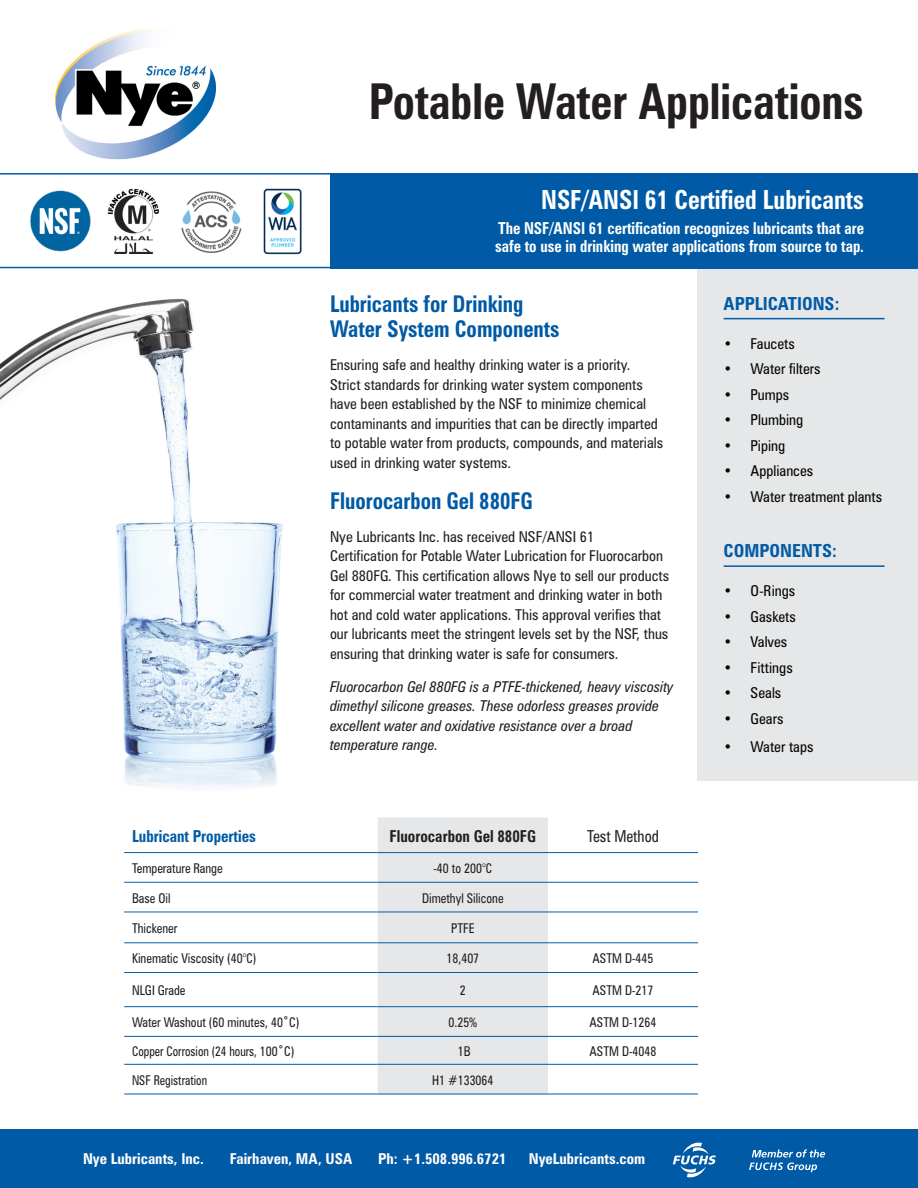
<style>
.page{position:relative;width:918px;height:1188px;background:#fff}
.page>*{position:absolute;margin:0;border:0;box-sizing:border-box;transform-origin:0 0}
.t1{font:700 condensed 49.5px "Zurich BT";color:#231f20;scale:.91 1}
.t2{font:700 condensed 26.4px "Zurich BT";color:#fff;scale:.91 1}
.t3{font:700 condensed 23.1px "Zurich BT";color:#015aa5;scale:.91 1}
.t4{font:700 condensed 18px "Zurich BT";color:#015aa5}
.t5{font:700 condensed 16.5px/18px "Zurich BT";color:#fff;scale:.91 1}
.t6{font:700 condensed 16.5px "Zurich BT";color:#231f20;scale:.92 1}
.t7{font:700 condensed 16.5px "Zurich BT";color:#015aa5;scale:.92 1}
.t8{font:condensed 16.5px "Zurich BT";color:#231f20;scale:.92 1}
.t9{font:condensed 15px/19.5px "Zurich BT";color:#231f20}
.t10{font:italic condensed 15px/19.5px "Zurich BT";color:#231f20}
.t11{font:condensed 15px "Zurich BT";color:#040503}
.t12{font:700 condensed 15px "Zurich BT";color:#fff}
.t13{font:condensed 13.5px "Zurich BT";color:#231f20;scale:.92 1}
.t14{font:condensed 13.5px "Zurich BT";color:#231f20;scale:.87 1}
</style>
<div class="page">
<img style="left:0;top:298px;width:283px;height:492px">
<div style="left:698px;top:187px;width:220px;height:594px;background:#e6e7e9"></div>
<hr style="left:724px;top:318px;width:161px;height:1px;background:#015aa5">
<hr style="left:724px;top:565px;width:161px;height:2px;background:#015aa5">
<div style="left:378px;top:817px;width:170px;height:277px;background:#e6e7e9"></div>
<hr style="left:124px;top:852px;width:254px;height:1px;background:#015dab">
<hr style="left:378px;top:852px;width:170px;height:1px;background:#015dab">
<hr style="left:548px;top:852px;width:150px;height:1px;background:#015dab">
<hr style="left:124px;top:882px;width:254px;height:1px;background:#015dab">
<hr style="left:378px;top:882px;width:170px;height:1px;background:#015dab">
<hr style="left:548px;top:882px;width:150px;height:1px;background:#015dab">
<hr style="left:124px;top:912px;width:254px;height:1px;background:#015dab">
<hr style="left:378px;top:912px;width:170px;height:1px;background:#015dab">
<hr style="left:548px;top:912px;width:150px;height:1px;background:#015dab">
<hr style="left:124px;top:943px;width:254px;height:1px;background:#015dab">
<hr style="left:378px;top:943px;width:170px;height:1px;background:#015dab">
<hr style="left:548px;top:943px;width:150px;height:1px;background:#015dab">
<hr style="left:124px;top:972px;width:254px;height:1px;background:#015dab">
<hr style="left:378px;top:972px;width:170px;height:1px;background:#015dab">
<hr style="left:548px;top:972px;width:150px;height:1px;background:#015dab">
<hr style="left:124px;top:1006px;width:254px;height:1px;background:#015dab">
<hr style="left:378px;top:1006px;width:170px;height:1px;background:#015dab">
<hr style="left:548px;top:1006px;width:150px;height:1px;background:#015dab">
<hr style="left:124px;top:1036px;width:254px;height:1px;background:#015aa5">
<hr style="left:378px;top:1036px;width:170px;height:1px;background:#015aa5">
<hr style="left:548px;top:1036px;width:150px;height:1px;background:#015aa5">
<hr style="left:124px;top:1064px;width:254px;height:1px;background:#015aa5">
<hr style="left:378px;top:1064px;width:170px;height:1px;background:#015aa5">
<hr style="left:548px;top:1064px;width:150px;height:1px;background:#015aa5">
<hr style="left:124px;top:1094px;width:254px;height:1px;background:#015aa5">
<hr style="left:378px;top:1094px;width:170px;height:1px;background:#015aa5">
<hr style="left:548px;top:1094px;width:150px;height:1px;background:#015aa5">
<div style="left:0;top:1130px;width:918px;height:58px;background:#015aa5"></div>
<div style="left:330px;top:173px;width:588px;height:95px;background:#015aa5"></div>
<svg style="left:0;top:173px;width:330px;height:95px"></svg>
<img style="left:55px;top:29px;width:161px;height:131px">
<img style="left:29px;top:188px;width:61px;height:65px">
<img style="left:108px;top:188px;width:52px;height:65px">
<img style="left:180px;top:191px;width:62px;height:64px">
<img style="left:261px;top:189px;width:41px;height:65px">
<svg style="left:673px;top:1143px;width:43px;height:34px"></svg>
<svg style="left:749px;top:1149px;width:76px;height:23px"></svg>
<p class="t1" style="left:369px;top:72px;width:545px">Potable Water Applications</p>
<p class="t2" style="left:541px;top:183px;width:356px">NSF/ANSI 61 Certified Lubricants</p>
<p class="t5" style="left:495px;top:219px;width:407px">The NSF/ANSI 61 certification recognizes lubricants that are safe to use in drinking water applications from source to tap.</p>
<p class="t3" style="left:330px;top:290px;width:214px">Lubricants for Drinking</p>
<p class="t3" style="left:330px;top:315px;width:254px">Water System Components</p>
<p class="t9" style="left:330px;top:355px;width:335px">Ensuring safe and healthy drinking water is a priority.<br>Strict standards for drinking water system components have been established by the NSF to minimize chemical contaminants and impurities that can be directly imparted to potable water from products, compounds, and materials used in drinking water systems.</p>
<p class="t3" style="left:330px;top:486px;width:224px">Fluorocarbon Gel 880FG</p>
<p class="t9" style="left:330px;top:526px;width:341px">Nye Lubricants Inc. has received NSF/ANSI 61<br>Certification for Potable Water Lubrication for Fluorocarbon Gel 880FG. This certification allows Nye to sell our products for commercial water treatment and drinking water in both hot and cold water applications. This approval verifies that our lubricants meet the stringent levels set by the NSF, thus ensuring that drinking water is safe for consumers.</p>
<p class="t10" style="left:330px;top:676px;width:345px">Fluorocarbon Gel 880FG is a PTFE-thickened, heavy viscosity dimethyl silicone greases. These odorless greases provide excellent water and oxidative resistance over a broad temperature range.</p>
<p class="t7" style="left:132px;top:826px;width:136px">Lubricant Properties</p>
<p class="t6" style="left:390px;top:826px;width:161px">Fluorocarbon Gel 880FG</p>
<p class="t8" style="left:587px;top:826px;width:79px">Test Method</p>
<p class="t13" style="left:132px;top:860px;width:100px">Temperature Range</p>
<p class="t13" style="left:434px;top:860px;width:65px">-40 to 200°C</p>
<p class="t13" style="left:132px;top:890px;width:43px">Base Oil</p>
<p class="t13" style="left:422px;top:890px;width:90px">Dimethyl Silicone</p>
<p class="t13" style="left:132px;top:920px;width:51px">Thickener</p>
<p class="t13" style="left:451px;top:920px;width:27px">PTFE</p>
<p class="t13" style="left:132px;top:950px;width:137px">Kinematic Viscosity (40°C)</p>
<p class="t13" style="left:447px;top:950px;width:37px">18,407</p>
<p class="t13" style="left:593px;top:950px;width:68px">ASTM D-445</p>
<p class="t13" style="left:132px;top:982px;width:60px">NLGI Grade</p>
<p class="t13" style="left:460px;top:982px;width:8px">2</p>
<p class="t13" style="left:593px;top:982px;width:68px">ASTM D-217</p>
<p class="t13" style="left:132px;top:1014px;width:183px">Water Washout (60 minutes, 40˚C)</p>
<p class="t13" style="left:448px;top:1014px;width:33px">0.25%</p>
<p class="t13" style="left:590px;top:1014px;width:74px">ASTM D-1264</p>
<p class="t14" style="left:132px;top:1043px;width:188px">Copper Corrosion (24 hours, 100˚C)</p>
<p class="t13" style="left:458px;top:1043px;width:15px">1B</p>
<p class="t13" style="left:590px;top:1043px;width:74px">ASTM D-4048</p>
<p class="t14" style="left:132px;top:1072px;width:88px">NSF Registration</p>
<p class="t13" style="left:432px;top:1072px;width:68px">H1 #133064</p>
<p class="t12" style="left:83px;top:1150px;width:122px">Nye Lubricants, Inc.</p>
<p class="t12" style="left:230px;top:1150px;width:124px">Fairhaven, MA, USA</p>
<p class="t12" style="left:378px;top:1150px;width:130px">Ph: +1.508.996.6721</p>
<p class="t12" style="left:529px;top:1150px;width:118px">NyeLubricants.com</p>
<p class="t4" style="left:724px;top:293px;width:117px">APPLICATIONS:</p>
<p class="t11" style="left:724px;top:334px;width:73px">• Faucets</p>
<p class="t11" style="left:724px;top:360px;width:99px">• Water filters</p>
<p class="t11" style="left:724px;top:385px;width:67px">• Pumps</p>
<p class="t11" style="left:724px;top:411px;width:81px">• Plumbing</p>
<p class="t11" style="left:724px;top:436px;width:63px">• Piping</p>
<p class="t11" style="left:724px;top:462px;width:91px">• Appliances</p>
<p class="t11" style="left:724px;top:487px;width:160px">• Water treatment plants</p>
<p class="t4" style="left:724px;top:540px;width:115px">COMPONENTS:</p>
<p class="t11" style="left:724px;top:582px;width:73px">• O-Rings</p>
<p class="t11" style="left:724px;top:607px;width:74px">• Gaskets</p>
<p class="t11" style="left:724px;top:633px;width:65px">• Valves</p>
<p class="t11" style="left:724px;top:658px;width:71px">• Fittings</p>
<p class="t11" style="left:724px;top:684px;width:59px">• Seals</p>
<p class="t11" style="left:724px;top:709px;width:61px">• Gears</p>
<p class="t11" style="left:724px;top:738px;width:91px">• Water taps</p>
</div>
